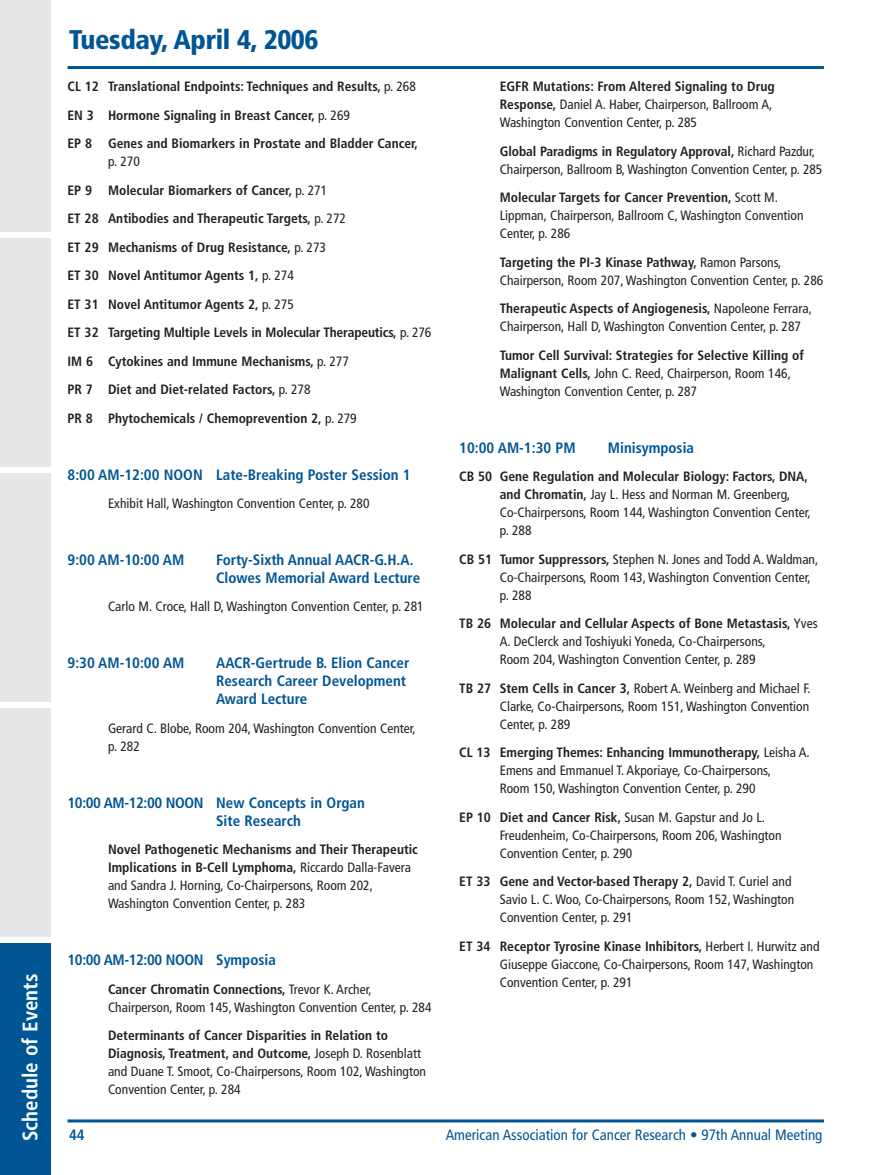
<style>
.page{position:relative;width:878px;height:1175px;background:#fff}
.page>*{position:absolute;margin:0;border:0;box-sizing:border-box;transform-origin:0 0}
.t1{font:900 condensed 27px "Frutiger";letter-spacing:-.015em;color:#005595}
.t2{font:700 condensed 21px "Frutiger";color:#fff}
.t3{font:700 condensed 15px/18px "Frutiger";color:#005595}
.t4{font:condensed 15px "Frutiger";color:#005595}
.t5{font:700 condensed 15px "Frutiger";letter-spacing:-.025em;color:#005595}
.t6{font:condensed 13.5px/18px "Frutiger";color:#231f20}
.t7{font:700 condensed 13.5px/28.5px "Frutiger";color:#231f20}
.s1{font-weight:400}
.s2{font-weight:700}
</style>
<div class="page">
<svg style="left:0;top:0;width:51px;height:1174px;background:#b9cad8"></svg>
<hr style="left:68px;top:66px;width:756px;height:3px;background:#005595">
<hr style="left:68px;top:1119px;width:756px;height:3px;background:#005595">
<h2 class="t2" style="left:22px;top:1141px;width:169px;rotate:-90deg">Schedule of Events</h2>
<h1 class="t1" style="left:69px;top:29px;width:251px">Tuesday, April 4, 2006</h1>
<p class="t7" style="left:68px;top:73px;width:352px">CL 12 Translational Endpoints: Techniques and Results, <span class="s1">p. 268<br></span>EN 3 Hormone Signaling in Breast Cancer, <span class="s1">p. 269<br></span>EP 8 Genes and Biomarkers in Prostate and Bladder Cancer,</p>
<p class="t7" style="left:68px;top:148px;width:365px;text-indent:40px"><span class="s1">p. 270<br></span>EP 9 Molecular Biomarkers of Cancer, <span class="s1">p. 271<br></span>ET 28 Antibodies and Therapeutic Targets, <span class="s1">p. 272<br></span>ET 29 Mechanisms of Drug Resistance, <span class="s1">p. 273<br></span>ET 30 Novel Antitumor Agents 1, <span class="s1">p. 274<br></span>ET 31 Novel Antitumor Agents 2, <span class="s1">p. 275<br></span>ET 32 Targeting Multiple Levels in Molecular Therapeutics, <span class="s1">p. 276<br></span>IM 6 Cytokines and Immune Mechanisms, <span class="s1">p. 277<br></span>PR 7 Diet and Diet-related Factors, <span class="s1">p. 278<br></span>PR 8 Phytochemicals / Chemoprevention 2, <span class="s1">p. 279</span></p>
<p class="t3" style="left:68px;top:466px;width:345px">8:00 AM-12:00 NOON Late-Breaking Poster Session 1</p>
<p class="t6" style="left:108px;top:495px;width:263px">Exhibit Hall, Washington Convention Center, p. 280</p>
<p class="t3" style="left:68px;top:552px;width:118px">9:00 AM-10:00 AM</p>
<p class="t3" style="left:216px;top:552px;width:205px">Forty-Sixth Annual AACR-G.H.A.<br>Clowes Memorial Award Lecture</p>
<p class="t6" style="left:108px;top:599px;width:317px">Carlo M. Croce, Hall D, Washington Convention Center, p. 281</p>
<p class="t3" style="left:68px;top:655px;width:118px">9:30 AM-10:00 AM</p>
<p class="t3" style="left:216px;top:655px;width:195px">AACR-Gertrude B. Elion Cancer<br>Research Career Development<br>Award Lecture</p>
<p class="t6" style="left:108px;top:720px;width:309px">Gerard C. Blobe, Room 204, Washington Convention Center, p. 282</p>
<p class="t3" style="left:216px;top:795px;width:150px;text-indent:-148px">10:00 AM-12:00 NOON New Concepts in Organ<br>Site Research</p>
<p class="t6" style="left:108px;top:841px;width:311px"><span class="s2">Novel Pathogenetic Mechanisms and Their Therapeutic Implications in B-Cell Lymphoma,</span> Riccardo Dalla-Favera and Sandra J. Horning, Co-Chairpersons, Room 202, Washington Convention Center, p. 283</p>
<p class="t5" style="left:68px;top:954px;width:210px">10:00 AM-12:00 NOON Symposia</p>
<p class="t6" style="left:108px;top:981px;width:325px"><span class="s2">Cancer Chromatin Connections,</span> Trevor K. Archer,<br>Chairperson, Room 145, Washington Convention Center, p. 284</p>
<p class="t6" style="left:108px;top:1027px;width:319px"><span class="s2">Determinants of Cancer Disparities in Relation to Diagnosis, Treatment, and Outcome,</span> Joseph D. Rosenblatt and Duane T. Smoot, Co-Chairpersons, Room 102, Washington Convention Center, p. 284</p>
<p class="t6" style="left:500px;top:79px;width:276px"><span class="s2">EGFR Mutations: From Altered Signaling to Drug<br>Response,</span> Daniel A. Haber, Chairperson, Ballroom A,<br>Washington Convention Center, p. 285</p>
<p class="t6" style="left:500px;top:143px;width:324px"><span class="s2">Global Paradigms in Regulatory Approval,</span> Richard Pazdur,<br>Chairperson, Ballroom B, Washington Convention Center, p. 285</p>
<p class="t6" style="left:500px;top:189px;width:305px"><span class="s2">Molecular Targets for Cancer Prevention,</span> Scott M.<br>Lippman, Chairperson, Ballroom C, Washington Convention<br>Center, p. 286</p>
<p class="t6" style="left:499px;top:254px;width:325px"><span class="s2">Targeting the PI-3 Kinase Pathway,</span> Ramon Parsons,<br>Chairperson, Room 207, Washington Convention Center, p. 286</p>
<p class="t6" style="left:500px;top:300px;width:314px"><span class="s2">Therapeutic Aspects of Angiogenesis,</span> Napoleone Ferrara,<br>Chairperson, Hall D, Washington Convention Center, p. 287</p>
<p class="t7" style="left:500px;top:347px;width:306px;line-height:18px">Tumor Cell Survival: Strategies for Selective Killing of<br>Malignant Cells, <span class="s1">John C. Reed, Chairperson, Room 146,<br>Washington Convention Center, p. 287</span></p>
<p class="t3" style="left:459px;top:439px;width:118px">10:00 AM-1:30 PM</p>
<p class="t3" style="left:608px;top:439px;width:88px">Minisymposia</p>
<p class="t6" style="left:499px;top:468px;width:312px;text-indent:-40px"><span class="s2">CB 50 Gene Regulation and Molecular Biology: Factors, DNA, and Chromatin,</span> Jay L. Hess and Norman M. Greenberg, Co-Chairpersons, Room 144, Washington Convention Center, p. 288</p>
<p class="t6" style="left:500px;top:551px;width:320px;text-indent:-41px"><span class="s2">CB 51 Tumor Suppressors,</span> Stephen N. Jones and Todd A. Waldman,<br>Co-Chairpersons, Room 143, Washington Convention Center, p. 288</p>
<p class="t6" style="left:500px;top:615px;width:319px;text-indent:-41px"><span class="s2">TB 26 Molecular and Cellular Aspects of Bone Metastasis,</span> Yves<br>A. DeClerck and Toshiyuki Yoneda, Co-Chairpersons,<br>Room 204, Washington Convention Center, p. 289</p>
<p class="t6" style="left:500px;top:680px;width:312px;text-align:justify;text-indent:-41px"><span class="s2">TB 27 Stem Cells in Cancer 3,</span> Robert A. Weinberg and Michael F.<br>Clarke, Co-Chairpersons, Room 151, Washington Convention Center, p. 289</p>
<p class="t6" style="left:500px;top:744px;width:311px;text-indent:-41px"><span class="s2">CL 13 Emerging Themes: Enhancing Immunotherapy,</span> Leisha A.<br>Emens and Emmanuel T. Akporiaye, Co-Chairpersons,<br>Room 150, Washington Convention Center, p. 290</p>
<p class="t6" style="left:500px;top:809px;width:283px;text-indent:-41px"><span class="s2">EP 10 Diet and Cancer Risk,</span> Susan M. Gapstur and Jo L.<br>Freudenheim, Co-Chairpersons, Room 206, Washington<br>Convention Center, p. 290</p>
<p class="t6" style="left:500px;top:873px;width:296px;text-indent:-40px"><span class="s2">ET 33 Gene and Vector-based Therapy 2,</span> David T. Curiel and<br>Savio L. C. Woo, Co-Chairpersons, Room 152, Washington<br>Convention Center, p. 291</p>
<p class="t6" style="left:500px;top:938px;width:321px;text-indent:-40px"><span class="s2">ET 34 Receptor Tyrosine Kinase Inhibitors,</span> Herbert I. Hurwitz and<br>Giuseppe Giaccone, Co-Chairpersons, Room 147, Washington<br>Convention Center, p. 291</p>
<p class="t3" style="left:69px;top:1127px;width:17px">44</p>
<p class="t4" style="left:445px;top:1129px;width:378px">American Association for Cancer Research • 97th Annual Meeting</p>
</div>
